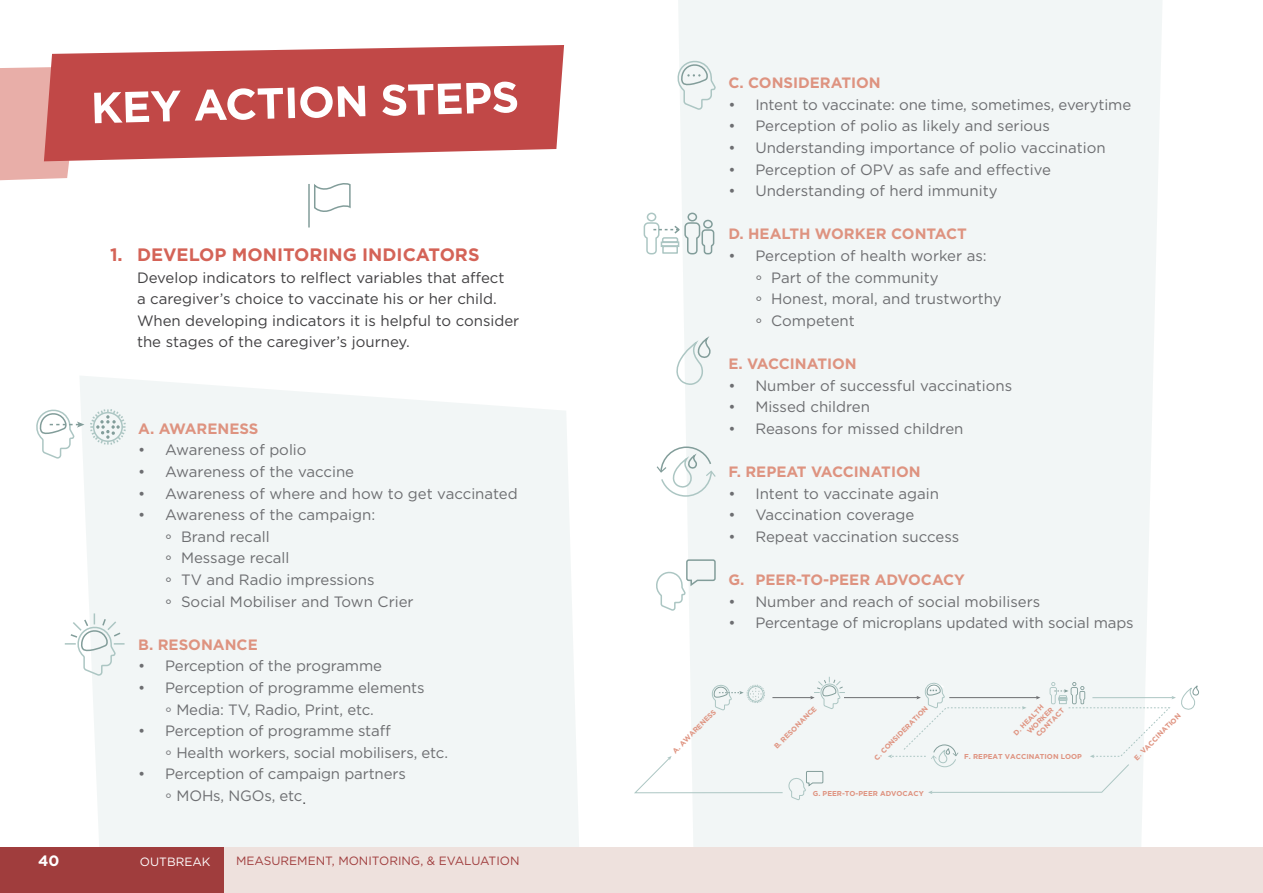
<style>
.page{position:relative;width:1263px;height:893px;background:#fff}
.page>*{position:absolute;margin:0;border:0;box-sizing:border-box;transform-origin:0 0}
.t1{font:700 18px "Gotham";color:#d46357}
.t2{font:15px/21.6px "Gotham";color:#6d6e71}
.t3{font:15px/21.6px "Gotham";color:#414042}
.t4{font:700 15px "Gotham";color:#de9380}
.t5{font:700 15px "Gotham";color:#fff}
.t6{font:12px "Gotham";color:#a03d3d}
.t7{font:12px "Gotham";color:#fff}
.t8{font:700 7.05px "Gotham";color:#df9380}
.s1{color:#7b7c7f}
.s2{color:#414042}
</style>
<div class="page">
<div style="left:675px;top:0;width:489px;height:848px;background:#f2f6f6"></div>
<div style="left:79px;top:376px;width:500px;height:472px;background:#f2f6f6"></div>
<svg style="left:308px;top:183px;width:43px;height:45px"></svg>
<svg style="left:36px;top:407px;width:91px;height:53px"></svg>
<svg style="left:64px;top:612px;width:62px;height:65px"></svg>
<svg style="left:677px;top:60px;width:40px;height:51px"></svg>
<svg style="left:675px;top:336px;width:36px;height:51px"></svg>
<svg style="left:657px;top:446px;width:59px;height:51px"></svg>
<svg style="left:656px;top:559px;width:60px;height:53px"></svg>
<div style="left:0;top:67px;width:69px;height:114px;background:#e8aea8"></div>
<svg style="left:44px;top:45px;width:520px;height:116px;fill:#c14847"></svg>
<hr style="left:844px;top:697px;width:74px;height:1px;background:#6d6e71">
<hr style="left:772px;top:697px;width:39px;height:1px;background:#6d6e71">
<svg style="left:711px;top:684px;width:54px;height:27px"></svg>
<svg style="left:810px;top:677px;width:35px;height:33px"></svg>
<svg style="left:634px;top:756px;width:190px;height:45px"></svg>
<svg style="left:888px;top:682px;width:311px;height:112px"></svg>
<div style="left:687px;top:213px;width:10px;height:8px;border:2px solid #829d9a;border-radius:4px"></div>
<div style="left:647px;top:213px;width:9px;height:8px;border:2px solid #acc6c3;border-radius:4px"></div>
<svg style="left:643px;top:219px;width:72px;height:36px"></svg>
<div style="left:0;top:848px;width:1263px;height:45px;background:#eee1dd"></div>
<div style="left:0;top:848px;width:223px;height:45px;background:#a03d3d"></div>
<p class="t1" style="left:110px;top:243px;width:371px">1. DEVELOP MONITORING INDICATORS</p>
<p class="t3" style="left:137px;top:266px;width:384px">Develop indicators to relflect variables that affect<br>a caregiver’s choice to vaccinate his or her child.<br>When developing indicators it is helpful to consider the stages of the caregiver’s journey.</p>
<p class="t4" style="left:138px;top:419px;width:122px">A. AWARENESS</p>
<p class="t2" style="left:138px;top:439px;width:170px">• Awareness of polio</p>
<p class="t2" style="left:138px;top:461px;width:217px">• Awareness of the vaccine</p>
<p class="t2" style="left:138px;top:482px;width:381px">• Awareness of where and how to get vaccinated</p>
<p class="t2" style="left:165px;top:504px;width:250px;text-indent:-27px">• Awareness of the campaign:<br>° Brand recall<br>° Message recall<br>° TV and Radio impressions<br>° Social Mobiliser and Town Crier</p>
<p class="t4" style="left:138px;top:635px;width:121px">B. RESONANCE</p>
<p class="t2" style="left:138px;top:655px;width:245px">• Perception of the programme</p>
<p class="t2" style="left:165px;top:677px;width:261px;text-indent:-27px">• Perception of programme elements <span class="s1">°</span> Media: TV, Radio, Print, etc.</p>
<p class="t2" style="left:165px;top:720px;width:284px;text-indent:-27px">• Perception of programme staff<br><span class="s1">°</span> Health workers, social mobilisers, etc.</p>
<p class="t2" style="left:165px;top:763px;width:242px;text-indent:-27px">• Perception of campaign partners <span class="s1">°</span> MOHs, NGOs, etc<span class="s2">.</span></p>
<p class="t5" style="left:38px;top:851px;width:23px">40</p>
<p class="t7" style="left:140px;top:854px;width:72px">OUTBREAK</p>
<p class="t6" style="left:236px;top:853px;width:285px">MEASUREMENT, MONITORING, &amp; EVALUATION</p>
<p class="t4" style="left:728px;top:73px;width:154px">C. CONSIDERATION</p>
<p class="t2" style="left:728px;top:93px;width:404px">• Intent to vaccinate: one time, sometimes, everytime</p>
<p class="t2" style="left:728px;top:115px;width:323px">• Perception of polio as likely and serious</p>
<p class="t2" style="left:728px;top:137px;width:379px">• Understanding importance of polio vaccination</p>
<p class="t2" style="left:728px;top:158px;width:324px">• Perception of OPV as safe and effective</p>
<p class="t2" style="left:728px;top:180px;width:271px">• Understanding of herd immunity</p>
<p class="t4" style="left:728px;top:224px;width:240px">D. HEALTH WORKER CONTACT</p>
<p class="t2" style="left:755px;top:245px;width:248px;text-indent:-27px">• Perception of health worker as:<br>° Part of the community<br>° Honest, moral, and trustworthy ° Competent</p>
<p class="t4" style="left:728px;top:354px;width:130px">E. VACCINATION</p>
<p class="t2" style="left:728px;top:374px;width:285px">• Number of successful vaccinations</p>
<p class="t2" style="left:728px;top:396px;width:143px">• Missed children</p>
<p class="t2" style="left:728px;top:417px;width:237px">• Reasons for missed children</p>
<p class="t4" style="left:728px;top:462px;width:194px">F. REPEAT VACCINATION</p>
<p class="t2" style="left:728px;top:482px;width:212px">• Intent to vaccinate again</p>
<p class="t2" style="left:728px;top:504px;width:188px">• Vaccination coverage</p>
<p class="t2" style="left:728px;top:525px;width:232px">• Repeat vaccination success</p>
<p class="t4" style="left:728px;top:570px;width:238px">G. PEER-TO-PEER ADVOCACY</p>
<p class="t2" style="left:728px;top:590px;width:313px">• Number and reach of social mobilisers</p>
<p class="t2" style="left:728px;top:612px;width:407px">• Percentage of microplans updated with social maps</p>
<p class="t8" style="left:670px;top:749px;width:60px;rotate:-45deg">A. AWARENESS</p>
<p class="t8" style="left:1011px;top:731px;width:41px;rotate:-46deg">D. HEALTH</p>
<p class="t8" style="left:772px;top:744px;width:58px;rotate:-45deg">B. RESONANCE</p>
<p class="t8" style="left:872px;top:755px;width:74px;rotate:-45deg">C. CONSIDERATION</p>
<p class="t8" style="left:1025px;top:729px;width:36px;rotate:-46deg">WORKER</p>
<p class="t8" style="left:1034px;top:732px;width:38px;rotate:-46deg">CONTACT</p>
<p class="t8" style="left:964px;top:752px;width:119px">F. REPEAT VACCINATION LOOP</p>
<p class="t8" style="left:813px;top:789px;width:112px">G. PEER-TO-PEER ADVOCACY</p>
<p class="t8" style="left:1132px;top:755px;width:64px;rotate:-45deg">E. VACCINATION</p>
</div>
